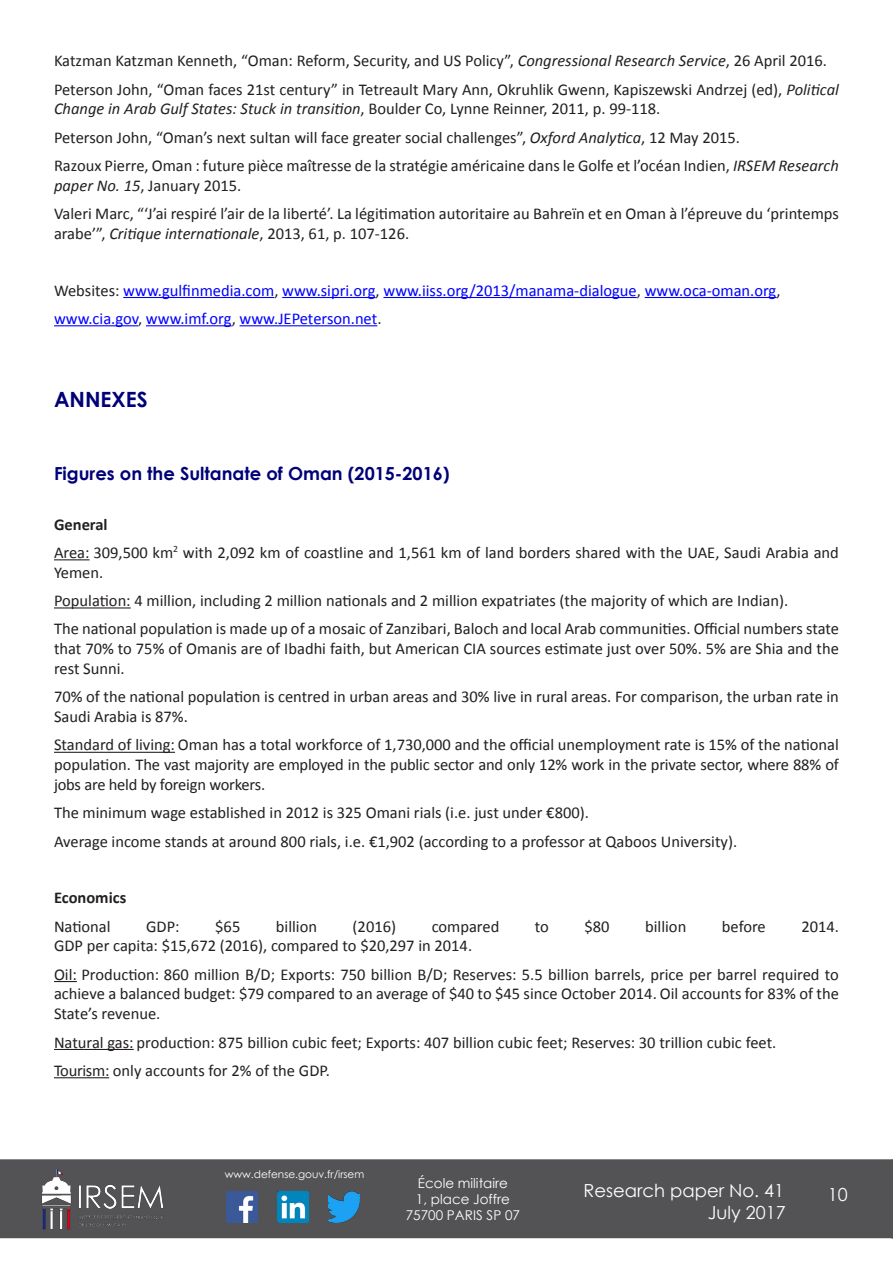
<style>
.page{position:relative;width:893px;height:1263px;background:#fff}
.page>*{position:absolute;margin:0;border:0;box-sizing:border-box;transform-origin:0 0}
.Titre_1{font:700 21px "Century Gothic";color:#000078}
.titre_2{font:700 18px "Century Gothic";color:#000078}
.t1{font:18px/21.6px "Century Gothic";color:#fff;text-align:right}
.Texte_courant{font:16.5px/19.8px "Calibri";color:#231f20}
.Texte_courant-2{font:16.5px "Calibri";color:#00f}
.Texte_courant-3{font:700 16.5px "Calibri";color:#231f20}
.t2{font:13.5px/16.2px "Century Gothic";color:#fff;text-align:center}
.t3{font:10.5px "Century Gothic";color:#fff}
.s1{font-style:italic}
.s2{color:#231f20}
</style>
<div class="page">
<div style="left:0;top:1159px;width:893px;height:79px;background:#535355;border:2px solid #535355"></div>
<img style="left:38px;top:1161px;width:127px;height:75px">
<img style="left:226px;top:1191px;width:32px;height:32px">
<img style="left:277px;top:1191px;width:32px;height:32px">
<img style="left:328px;top:1191px;width:32px;height:32px">
<svg style="left:891px;top:1159px;width:2px;height:79px"></svg>
<hr style="left:123px;top:297px;width:151px;height:1px;background:#00f">
<hr style="left:282px;top:297px;width:94px;height:1px;background:#00f">
<hr style="left:383px;top:297px;width:254px;height:1px;background:#00f">
<hr style="left:645px;top:297px;width:132px;height:1px;background:#00f">
<hr style="left:54px;top:325px;width:84px;height:1px;background:#00f">
<hr style="left:146px;top:325px;width:86px;height:1px;background:#00f">
<hr style="left:240px;top:325px;width:137px;height:1px;background:#00f">
<hr style="left:54px;top:559px;width:36px;height:1px;background:#231f20">
<hr style="left:54px;top:607px;width:77px;height:1px;background:#231f20">
<hr style="left:54px;top:752px;width:121px;height:1px;background:#231f20">
<svg style="left:54px;top:981px;width:23px;height:1px"></svg>
<hr style="left:54px;top:1049px;width:80px;height:1px;background:#231f20">
<hr style="left:54px;top:1077px;width:55px;height:1px;background:#231f20">
<p class="Texte_courant" style="left:54px;top:51px;width:775px">Katzman Katzman Kenneth, “Oman: Reform, Security, and US Policy”, <span class="s1">Congressional Research Service</span>, 26 April 2016.</p>
<p class="Texte_courant" style="left:54px;top:79px;width:786px">Peterson John, “Oman faces 21st century” in Tetreault Mary Ann, Okruhlik Gwenn, Kapiszewski Andrzej (ed), <span class="s1">Political<br>Change in Arab Gulf States: Stuck in transition</span>, Boulder Co, Lynne Reinner, 2011, p. 99-118.</p>
<p class="Texte_courant" style="left:54px;top:127px;width:687px">Peterson John, “Oman’s next sultan will face greater social challenges”, <span class="s1">Oxford Analytica</span>, 12 May 2015.</p>
<p class="Texte_courant" style="left:54px;top:156px;width:786px">Razoux Pierre, Oman : future pièce maîtresse de la stratégie américaine dans le Golfe et l’océan Indien, <span class="s1">IRSEM Research paper No. 15</span>, January 2015.</p>
<p class="Texte_courant" style="left:54px;top:204px;width:786px">Valeri Marc, “‘J’ai respiré l’air de la liberté’. La légitimation autoritaire au Bahreïn et en Oman à l’épreuve du ‘printemps arabe’”, <span class="s1">Critique internationale</span>, 2013, 61, p. 107-126.</p>
<p class="Texte_courant-2" style="left:54px;top:280px;width:728px"><span class="s2">Websites:</span> www.gulfinmedia.com<span class="s2">,</span> www.sipri.org<span class="s2">,</span> www.iiss.org/2013/manama-dialogue<span class="s2">,</span> www.oca-oman.org<span class="s2">,</span></p>
<p class="Texte_courant-2" style="left:54px;top:308px;width:329px">www.cia.gov<span class="s2">,</span> www.imf.org<span class="s2">,</span> www.JEPeterson.net<span class="s2">.</span></p>
<p class="Titre_1" style="left:54px;top:384px;width:95px">ANNEXES</p>
<p class="titre_2" style="left:54px;top:460px;width:397px">Figures on the Sultanate of Oman (2015-2016)</p>
<p class="Texte_courant-3" style="left:54px;top:514px;width:55px">General</p>
<p class="Texte_courant" style="left:54px;top:543px;width:786px">Area: 309,500 km<sup>2</sup> with 2,092 km of coastline and 1,561 km of land borders shared with the UAE, Saudi Arabia and<br>Yemen.</p>
<p class="Texte_courant" style="left:54px;top:591px;width:736px">Population: 4 million, including 2 million nationals and 2 million expatriates (the majority of which are Indian).</p>
<p class="Texte_courant" style="left:54px;top:619px;width:786px;text-align:justify">The national population is made up of a mosaic of Zanzibari, Baloch and local Arab communities. Official numbers state that 70% to 75% of Omanis are of Ibadhi faith, but American CIA sources estimate just over 50%. 5% are Shia and the rest Sunni.</p>
<p class="Texte_courant" style="left:54px;top:687px;width:786px">70% of the national population is centred in urban areas and 30% live in rural areas. For comparison, the urban rate in<br>Saudi Arabia is 87%.</p>
<p class="Texte_courant" style="left:54px;top:735px;width:786px;text-align:justify">Standard of living: Oman has a total workforce of 1,730,000 and the official unemployment rate is 15% of the national population. The vast majority are employed in the public sector and only 12% work in the private sector, where 88% of jobs are held by foreign workers.</p>
<p class="Texte_courant" style="left:54px;top:803px;width:536px">The minimum wage established in 2012 is 325 Omani rials (i.e. just under €800).</p>
<p class="Texte_courant" style="left:54px;top:831px;width:685px">Average income stands at around 800 rials, i.e. €1,902 (according to a professor at Qaboos University).</p>
<p class="Texte_courant-3" style="left:54px;top:887px;width:74px">Economics</p>
<p class="Texte_courant" style="left:54px;top:916px;width:58px">National</p>
<p class="Texte_courant" style="left:146px;top:916px;width:35px">GDP:</p>
<p class="Texte_courant" style="left:215px;top:916px;width:27px">$65</p>
<p class="Texte_courant" style="left:276px;top:916px;width:43px">billion</p>
<p class="Texte_courant" style="left:353px;top:916px;width:45px">(2016)</p>
<p class="Texte_courant" style="left:432px;top:916px;width:69px">compared</p>
<p class="Texte_courant" style="left:535px;top:916px;width:16px">to</p>
<p class="Texte_courant" style="left:585px;top:916px;width:27px">$80</p>
<p class="Texte_courant" style="left:645px;top:916px;width:43px">billion</p>
<p class="Texte_courant" style="left:722px;top:916px;width:45px">before</p>
<p class="Texte_courant" style="left:801px;top:916px;width:39px">2014.</p>
<p class="Texte_courant" style="left:54px;top:936px;width:420px">GDP per capita: $15,672 (2016), compared to $20,297 in 2014.</p>
<p class="Texte_courant" style="left:54px;top:964px;width:786px;text-align:justify">Oil: Production: 860 million B/D; Exports: 750 billion B/D; Reserves: 5.5 billion barrels, price per barrel required to achieve a balanced budget: $79 compared to an average of $40 to $45 since October 2014. Oil accounts for 83% of the State’s revenue.</p>
<p class="Texte_courant" style="left:54px;top:1032px;width:724px">Natural gas: production: 875 billion cubic feet; Exports: 407 billion cubic feet; Reserves: 30 trillion cubic feet.</p>
<p class="Texte_courant" style="left:54px;top:1060px;width:278px">Tourism: only accounts for 2% of the GDP.</p>
<p class="t3" style="left:225px;top:1166px;width:141px">www.defense.gouv.fr/irsem</p>
<p class="t2" style="left:406px;top:1174px;width:116px">École militaire<br>1, place Joffre<br>75700 PARIS SP 07</p>
<p class="t1" style="left:584px;top:1179px;width:204px">Research paper No. 41<br>July 2017</p>
<p class="t1" style="left:828px;top:1183px;width:21px">10</p>
</div>
